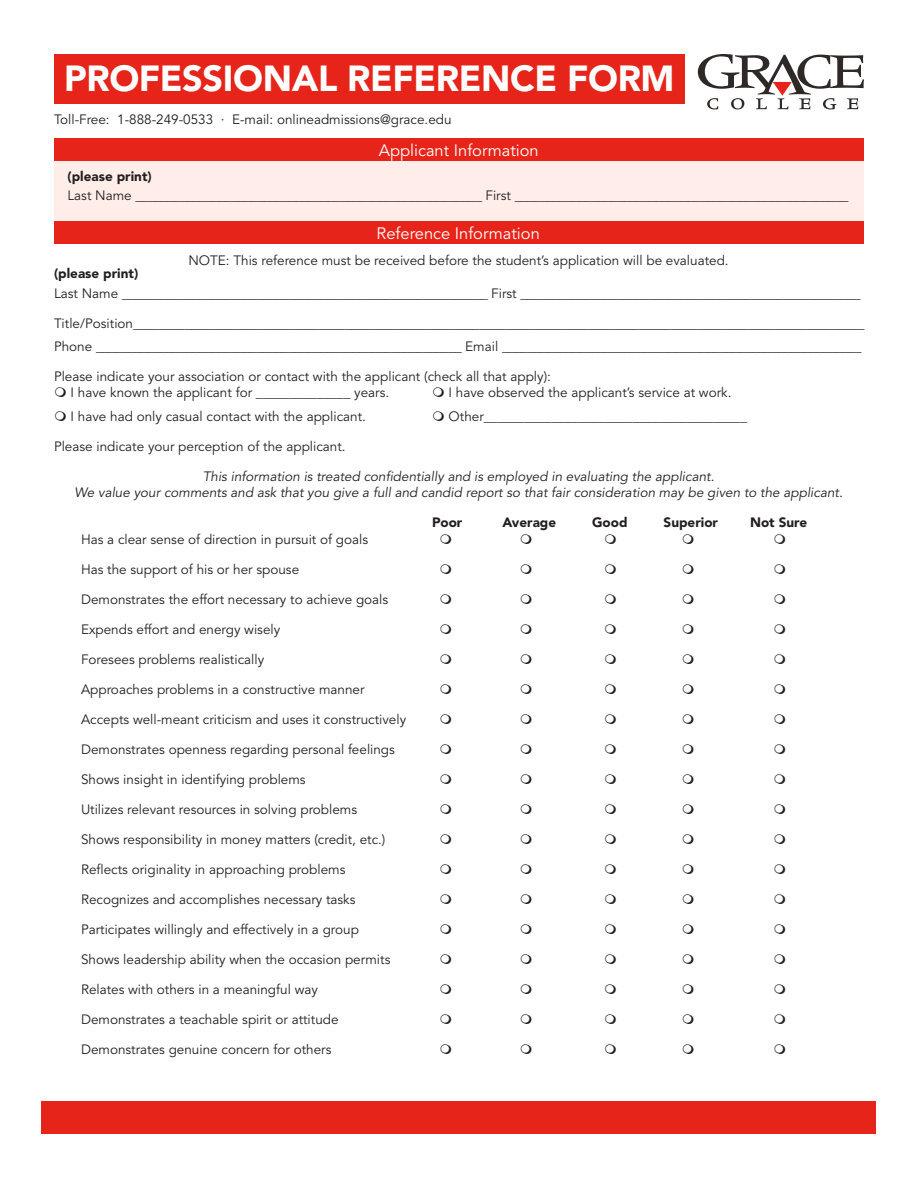
<style>
.page{position:relative;width:918px;height:1188px;background:#fff}
.page>*{position:absolute;margin:0;border:0;box-sizing:border-box;transform-origin:0 0}
.t1{font:900 36px "Avenir LT Std";letter-spacing:-.01em;color:#fff}
.t2{font:16.5px "Avenir LT Std";color:#fff}
._8_pt__light__Body{font:13.5px "Avenir LT Std";color:#231f20}
.Topic__11_pt__Black{font:italic 13.5px "Avenir LT Std";color:#231f20}
.TEXT{font:13.5px "Avenir LT Std";color:#231f20}
._8_pt__light__Body-2{font:900 13.5px "Avenir LT Std";color:#231f20}
.Bold_8_pt{font:13.5px "Avenir LT Std";color:#231f20}
.Topic__11_pt__Black-2{font:13.5px "Avenir LT Std";color:#231f20}
</style>
<div class="page">
<div style="left:54px;top:161px;width:810px;height:66px;background:#ffede9"></div>
<div style="left:41px;top:1102px;width:835px;height:32px;background:#e72419"></div>
<div style="left:54px;top:54px;width:631px;height:50px;background:#e72419"></div>
<svg style="left:698px;top:54px;width:166px;height:55px"></svg>
<div style="left:54px;top:138px;width:810px;height:23px;background:#e72419"></div>
<div style="left:54px;top:221px;width:810px;height:23px;background:#e72419"></div>
<p class="t1" style="left:64px;top:57px;width:612px">PROFESSIONAL REFERENCE FORM</p>
<p class="TEXT" style="left:54px;top:112px;width:399px">Toll-Free: 1-888-249-0533 · E-mail: onlineadmissions@grace.edu</p>
<p class="t2" style="left:379px;top:141px;width:162px">Applicant Information</p>
<p class="_8_pt__light__Body-2" style="left:68px;top:168px;width:86px">(please print)</p>
<p class="_8_pt__light__Body" style="left:68px;top:188px;width:783px">Last Name ______________________________________________________ First ____________________________________________________</p>
<p class="t2" style="left:377px;top:224px;width:165px">Reference Information</p>
<p class="_8_pt__light__Body" style="left:188px;top:252px;width:542px">NOTE: This reference must be received before the student’s application will be evaluated.</p>
<p class="_8_pt__light__Body-2" style="left:54px;top:265px;width:86px">(please print)</p>
<p class="_8_pt__light__Body" style="left:54px;top:285px;width:808px">Last Name _________________________________________________________ First _____________________________________________________</p>
<p class="_8_pt__light__Body" style="left:54px;top:315px;width:812px">Title/Position__________________________________________________________________________________________________________________</p>
<p class="_8_pt__light__Body" style="left:54px;top:339px;width:809px">Phone _________________________________________________________ Email ________________________________________________________</p>
<p class="_8_pt__light__Body" style="left:54px;top:369px;width:498px">Please indicate your association or contact with the applicant (check all that apply):</p>
<p class="_8_pt__light__Body" style="left:71px;top:385px;width:320px">I have known the applicant for ______________ years.</p>
<p class="_8_pt__light__Body" style="left:449px;top:385px;width:284px">I have observed the applicant’s service at work.</p>
<p class="_8_pt__light__Body" style="left:71px;top:408px;width:297px">I have had only casual contact with the applicant.</p>
<p class="_8_pt__light__Body" style="left:449px;top:408px;width:300px">Other_______________________________________</p>
<p class="Topic__11_pt__Black-2" style="left:54px;top:438px;width:293px">Please indicate your perception of the applicant.</p>
<p class="Topic__11_pt__Black" style="left:203px;top:468px;width:513px">This information is treated confidentially and is employed in evaluating the applicant.</p>
<p class="Topic__11_pt__Black" style="left:74px;top:485px;width:770px">We value your comments and ask that you give a full and candid report so that fair consideration may be given to the applicant.</p>
<p class="_8_pt__light__Body-2" style="left:432px;top:514px;width:32px">Poor</p>
<p class="_8_pt__light__Body-2" style="left:502px;top:514px;width:55px">Average</p>
<p class="_8_pt__light__Body-2" style="left:592px;top:514px;width:37px">Good</p>
<p class="_8_pt__light__Body-2" style="left:664px;top:514px;width:56px">Superior</p>
<p class="_8_pt__light__Body-2" style="left:750px;top:514px;width:59px">Not Sure</p>
<p class="_8_pt__light__Body" style="left:81px;top:531px;width:289px">Has a clear sense of direction in pursuit of goals</p>
<p class="_8_pt__light__Body" style="left:81px;top:561px;width:220px">Has the support of his or her spouse</p>
<p class="_8_pt__light__Body" style="left:81px;top:591px;width:309px">Demonstrates the effort necessary to achieve goals</p>
<p class="_8_pt__light__Body" style="left:81px;top:621px;width:201px">Expends effort and energy wisely</p>
<p class="_8_pt__light__Body" style="left:81px;top:651px;width:185px">Foresees problems realistically</p>
<p class="_8_pt__light__Body" style="left:81px;top:681px;width:285px">Approaches problems in a constructive manner</p>
<p class="_8_pt__light__Body" style="left:81px;top:711px;width:327px">Accepts well-meant criticism and uses it constructively</p>
<p class="_8_pt__light__Body" style="left:81px;top:741px;width:315px">Demonstrates openness regarding personal feelings</p>
<p class="_8_pt__light__Body" style="left:81px;top:771px;width:226px">Shows insight in identifying problems</p>
<p class="_8_pt__light__Body" style="left:81px;top:801px;width:278px">Utilizes relevant resources in solving problems</p>
<p class="Bold_8_pt" style="left:81px;top:831px;width:306px">Shows responsibility in money matters (credit, etc.)</p>
<p class="_8_pt__light__Body" style="left:81px;top:861px;width:266px">Reflects originality in approaching problems</p>
<p class="_8_pt__light__Body" style="left:81px;top:891px;width:276px">Recognizes and accomplishes necessary tasks</p>
<p class="_8_pt__light__Body" style="left:81px;top:921px;width:279px">Participates willingly and effectively in a group</p>
<p class="_8_pt__light__Body" style="left:81px;top:951px;width:311px">Shows leadership ability when the occasion permits</p>
<p class="_8_pt__light__Body" style="left:81px;top:981px;width:238px">Relates with others in a meaningful way</p>
<p class="_8_pt__light__Body" style="left:81px;top:1011px;width:259px">Demonstrates a teachable spirit or attitude</p>
<p class="_8_pt__light__Body" style="left:81px;top:1041px;width:252px">Demonstrates genuine concern for others</p>
</div>
